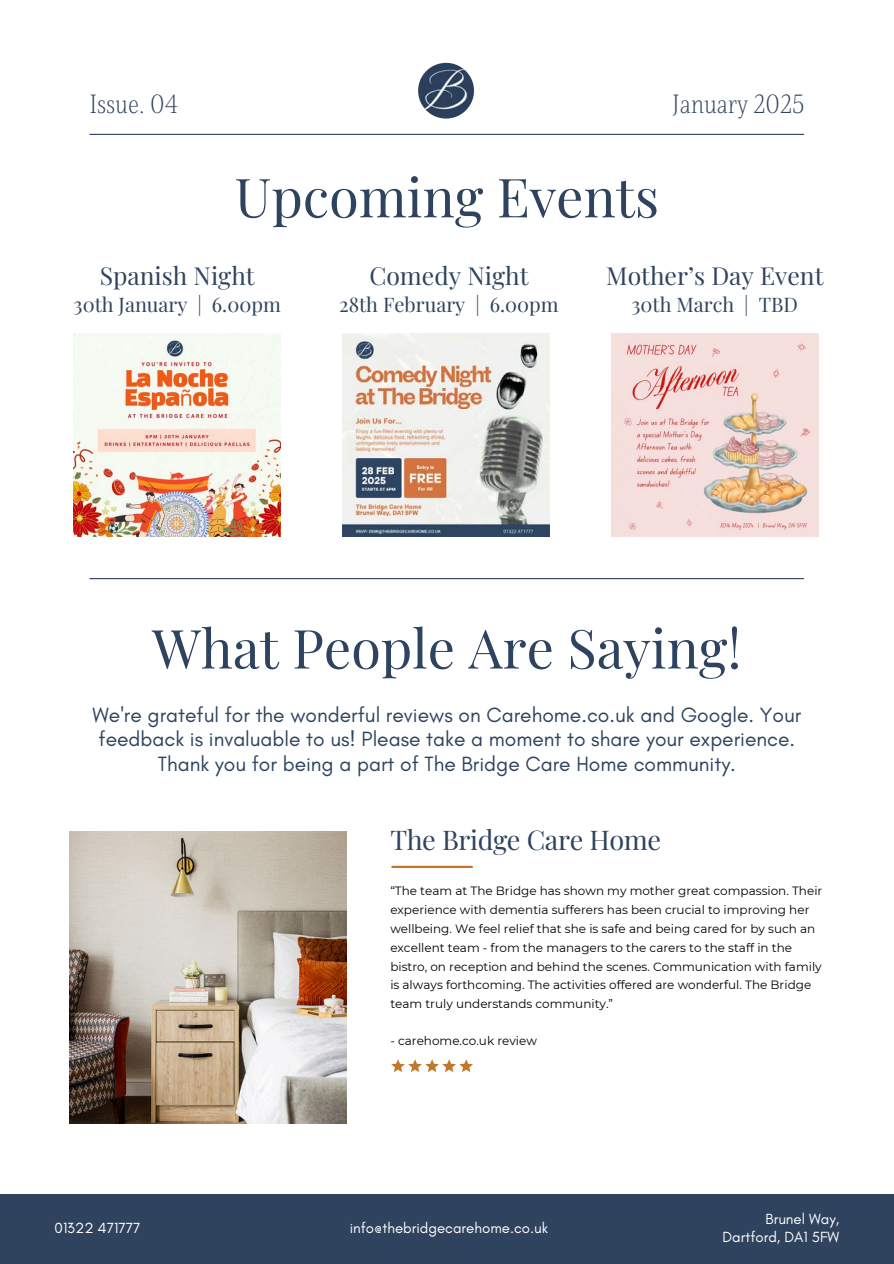
<style>
.page{position:relative;width:894px;height:1264px;background:#fff}
.page>*{position:absolute;margin:0;border:0;box-sizing:border-box;transform-origin:0 0}
.t1{font:54px "Playfair Display";color:#2e435f}
.t2{font:300 27px "Singel";color:#2e435f}
.t3{font:27px "Playfair Display";letter-spacing:-.015em;color:#2e435f}
.t4{font:24.75px "Playfair Display";color:#2e435f}
.t5{font:21px/24.8px "Glacial Indifference";color:#2e435f;text-align:center}
.t6{font:19.95px "Playfair Display";color:#2e435f}
.t7{font:15px/18px "Glacial Indifference";color:#fff;text-align:right}
.t8{font:12px/18.9px "Montserrat";color:#000}
</style>
<div class="page">
<hr style="left:90px;top:134px;width:713px;height:1px;background:#2e435f">
<img style="left:418px;top:62px;width:57px;height:57px">
<img style="left:611px;top:334px;width:207px;height:202px">
<img style="left:69px;top:831px;width:277px;height:292px">
<svg style="left:391px;top:1059px;width:82px;height:13px"></svg>
<hr style="left:392px;top:865px;width:80px;height:3px;background:#c4772a">
<hr style="left:90px;top:578px;width:713px;height:1px;background:#2e435f">
<div style="left:0;top:1193px;width:893px;height:70px;background:#2f425e"></div>
<img style="left:342px;top:334px;width:207px;height:202px">
<img style="left:74px;top:334px;width:207px;height:202px">
<h2 class="t2" style="left:89px;top:87px;width:91px">Issue. 04</h2>
<p class="t2" style="left:671px;top:87px;width:134px">January 2025</p>
<h1 class="t1" style="left:234px;top:159px;width:426px">Upcoming Events</h1>
<h2 class="t4" style="left:100px;top:258px;width:156px">Spanish Night</h2>
<h2 class="t6" style="left:74px;top:290px;width:208px">30th January | 6.00pm</h2>
<p class="t4" style="left:369px;top:258px;width:161px">Comedy Night</p>
<p class="t6" style="left:339px;top:290px;width:221px">28th February | 6.00pm</p>
<p class="t4" style="left:606px;top:258px;width:219px">Mother’s Day Event</p>
<p class="t6" style="left:631px;top:290px;width:168px">30th March | TBD</p>
<h2 class="t1" style="left:152px;top:610px;width:590px">What People Are Saying!</h2>
<p class="t5" style="left:92px;top:702px;width:710px">We're grateful for the wonderful reviews on Carehome.co.uk and Google. Your feedback is invaluable to us! Please take a moment to share your experience.<br>Thank you for being a part of The Bridge Care Home community.</p>
<h3 class="t3" style="left:390px;top:820px;width:272px">The Bridge Care Home</h3>
<h2 class="t8" style="left:390px;top:881px;width:433px">“The team at The Bridge has shown my mother great compassion. Their experience with dementia sufferers has been crucial to improving her wellbeing. We feel relief that she is safe and being cared for by such an excellent team - from the managers to the carers to the staff in the bistro, on reception and behind the scenes. Communication with family is always forthcoming. The activities offered are wonderful. The Bridge team truly understands community.”</h2>
<p class="t8" style="left:390px;top:1031px;width:148px">- carehome.co.uk review</p>
<h3 class="t7" style="left:55px;top:1218px;width:87px">01322 471777</h3>
<h1 class="t7" style="left:349px;top:1218px;width:200px">info@thebridgecarehome.co.uk</h1>
<p class="t7" style="left:722px;top:1209px;width:118px">Brunel Way,<br>Dartford, DA1 5FW</p>
</div>
